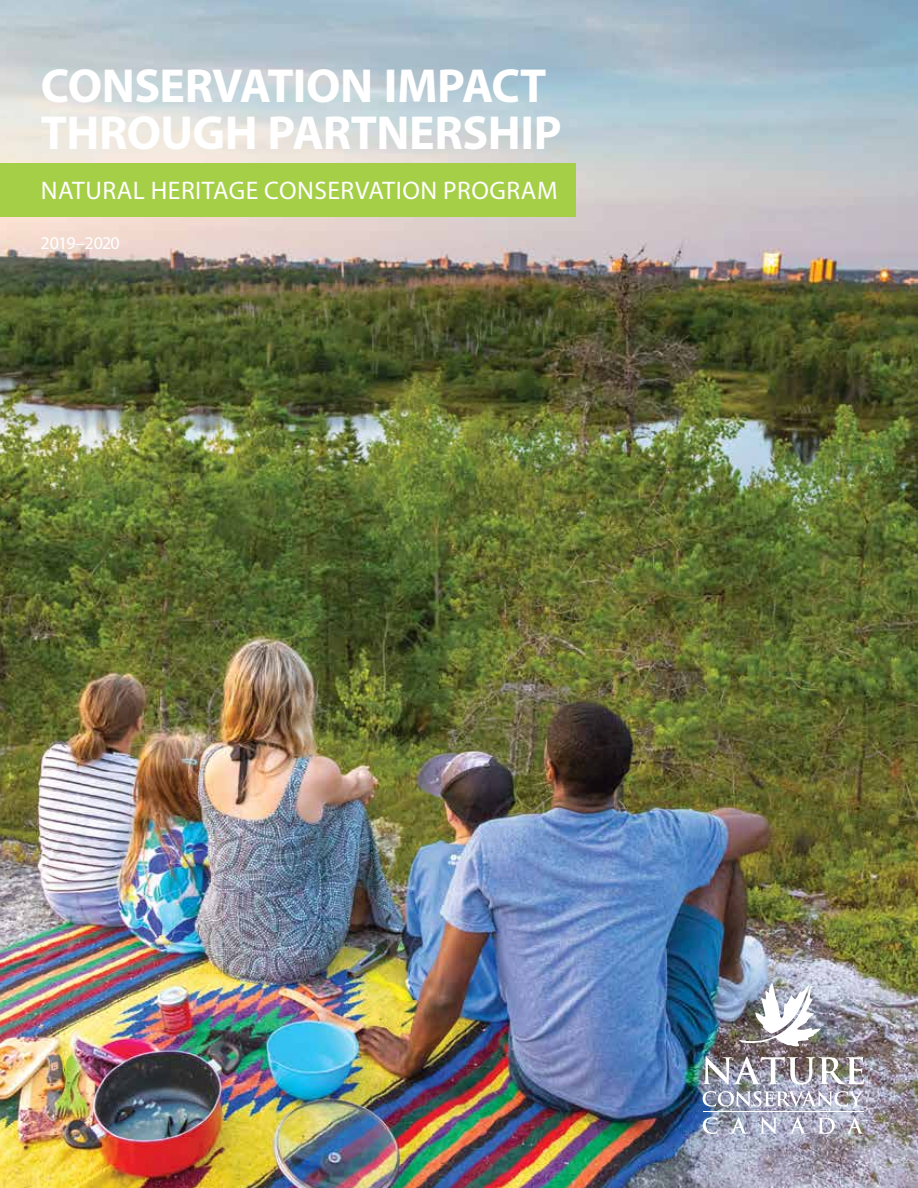
<style>
.page{position:relative;width:918px;height:1188px;background:#fff}
.page>*{position:absolute;margin:0;border:0;box-sizing:border-box;transform-origin:0 0}
.t1{font:700 48px/46.5px "Myriad Pro";letter-spacing:-.015em;color:#fff}
.t2{font:25.5px "Myriad Pro";letter-spacing:.02em;color:#fff}
.t3{font:18px "Myriad Pro";letter-spacing:-.05em;color:#fff}
</style>
<div class="page">
<img style="left:0;top:0;width:918px;height:1188px">
<div style="left:0;top:164px;width:575px;height:54px;background:#a5cf46"></div>
<img style="left:702px;top:1056px;width:162px;height:29px">
<svg style="left:703px;top:1117px;width:15px;height:17px"></svg>
<svg style="left:730px;top:1117px;width:17px;height:17px"></svg>
<svg style="left:760px;top:1117px;width:18px;height:17px"></svg>
<svg style="left:789px;top:1117px;width:18px;height:17px"></svg>
<svg style="left:817px;top:1118px;width:18px;height:16px"></svg>
<svg style="left:846px;top:1117px;width:18px;height:17px"></svg>
<hr style="left:703px;top:1111px;width:161px;height:1px;background:#fff">
<svg style="left:703px;top:1091px;width:161px;height:16px"></svg>
<img style="left:739px;top:983px;width:82px;height:64px">
<p class="t1" style="left:41px;top:61px;width:522px">CONSERVATION IMPACT<br>THROUGH PARTNERSHIP</p>
<p class="t2" style="left:41px;top:175px;width:518px">NATURAL HERITAGE CONSERVATION PROGRAM</p>
<p class="t3" style="left:40px;top:232px;width:81px">2019–2020</p>
</div>
